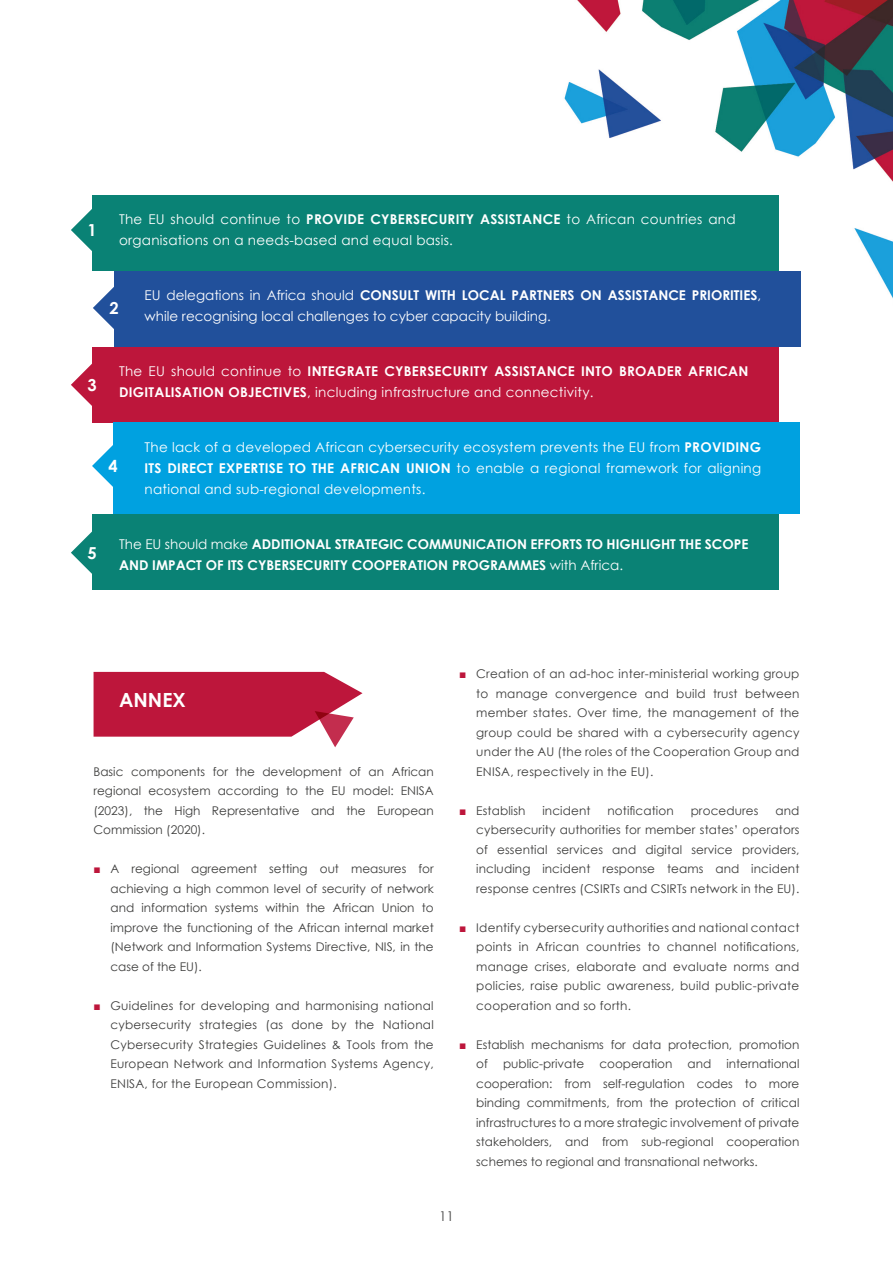
<style>
.page{position:relative;width:893px;height:1263px;background:#fff}
.page>*{position:absolute;margin:0;border:0;box-sizing:border-box;transform-origin:0 0}
.t1{font:700 19.5px "Century Gothic";color:#fff}
.t2{font:700 16.5px "Century Gothic";color:#fff}
.t3{font:13.5px/21px "Century Gothic";letter-spacing:.02em;color:#fff}
.t4{font:700 13.5px/21px "Century Gothic";letter-spacing:.02em;color:#fff}
.t5{font:700 13.5px/21px "Century Gothic";color:#fff}
.t6{font:13.5px/21px "Century Gothic";color:#fff}
.t7{font:13.5px "Century Gothic";color:#4a4a49}
.t8{font:12px/19.5px "Century Gothic";letter-spacing:.01em;color:#3c3c3b;text-align:justify}
.s1{font-weight:700}
.s2{font-weight:400}
.s3{color:#bd163b}
</style>
<div class="page">
<img style="left:564px;top:0;width:329px;height:321px">
<div style="left:92px;top:195px;width:686px;height:76px;background:#0a8275"></div>
<div style="left:92px;top:347px;width:686px;height:76px;background:#bd163b"></div>
<div style="left:92px;top:514px;width:686px;height:76px;background:#0a8275"></div>
<div style="left:113px;top:423px;width:686px;height:91px;background:#00a1e0"></div>
<div style="left:114px;top:271px;width:686px;height:76px;background:#21509b"></div>
<svg style="left:94px;top:672px;width:268px;height:75px"></svg>
<svg style="left:71px;top:209px;width:21px;height:42px"></svg>
<svg style="left:71px;top:364px;width:21px;height:42px"></svg>
<svg style="left:71px;top:531px;width:21px;height:43px"></svg>
<svg style="left:92px;top:445px;width:21px;height:42px"></svg>
<svg style="left:93px;top:287px;width:21px;height:42px"></svg>
<h2 class="t2" style="left:87px;top:218px;width:11px">1</h2>
<p class="t3" style="left:119px;top:208px;width:618px">The EU should continue to <span class="s1">PROVIDE CYBERSECURITY ASSISTANCE</span> to African countries and organisations on a needs-based and equal basis.</p>
<h2 class="t2" style="left:109px;top:295px;width:11px">2</h2>
<p class="t6" style="left:145px;top:284px;width:618px">EU delegations in Africa should <span class="s1">CONSULT WITH LOCAL PARTNERS ON ASSISTANCE PRIORITIES</span>, while recognising local challenges to cyber capacity building.</p>
<h2 class="t2" style="left:87px;top:372px;width:11px">3</h2>
<p class="t4" style="left:119px;top:360px;width:631px"><span class="s2">The EU should continue to</span> INTEGRATE CYBERSECURITY ASSISTANCE INTO BROADER AFRICAN<br>DIGITALISATION OBJECTIVES<span class="s2">, including infrastructure and connectivity.</span></p>
<h2 class="t2" style="left:109px;top:453px;width:11px">4</h2>
<p class="t3" style="left:145px;top:436px;width:618px;text-align:justify">The lack of a developed African cybersecurity ecosystem prevents the EU from <span class="s1">PROVIDING ITS DIRECT EXPERTISE TO THE AFRICAN UNION</span> to enable a regional framework for aligning national and sub-regional developments.</p>
<h2 class="t2" style="left:87px;top:540px;width:11px">5</h2>
<p class="t5" style="left:119px;top:533px;width:631px"><span class="s2">The EU should make</span> ADDITIONAL STRATEGIC COMMUNICATION EFFORTS TO HIGHLIGHT THE SCOPE<br>AND IMPACT OF ITS CYBERSECURITY COOPERATION PROGRAMMES <span class="s2">with Africa.</span></p>
<h1 class="t1" style="left:119px;top:685px;width:68px">ANNEX</h1>
<p class="t8" style="left:94px;top:761px;width:342px">Basic components for the development of an African regional ecosystem according to the EU model: ENISA (2023), the High Representative and the European Commission (2020).</p>
<p class="t8" style="left:111px;top:859px;width:325px;text-indent:-17px"><span class="s3">■</span> A regional agreement setting out measures for achieving a high common level of security of network and information systems within the African Union to improve the functioning of the African internal market (Network and Information Systems Directive, NIS, in the case of the EU).</p>
<p class="t8" style="left:111px;top:995px;width:325px;text-indent:-17px"><span class="s3">■</span> Guidelines for developing and harmonising national cybersecurity strategies (as done by the National Cybersecurity Strategies Guidelines &amp; Tools from the European Network and Information Systems Agency, ENISA, for the European Commission).</p>
<p class="t8" style="left:476px;top:664px;width:325px;text-indent:-17px"><span class="s3">■</span> Creation of an ad-hoc inter-ministerial working group to manage convergence and build trust between member states. Over time, the management of the group could be shared with a cybersecurity agency under the AU (the roles of the Cooperation Group and ENISA, respectively in the EU).</p>
<p class="t8" style="left:459px;top:800px;width:68px"><span class="s3">■</span> Establish</p>
<p class="t8" style="left:542px;top:800px;width:50px">incident</p>
<p class="t8" style="left:607px;top:800px;width:68px">notification</p>
<p class="t8" style="left:691px;top:800px;width:69px">procedures</p>
<p class="t8" style="left:476px;top:800px;width:325px;text-indent:299px">and cybersecurity authorities for member states’ operators of essential services and digital service providers, including incident response teams and incident response centres (CSIRTs and CSIRTs network in the EU).</p>
<p class="t8" style="left:476px;top:917px;width:325px;text-indent:-17px"><span class="s3">■</span> Identify cybersecurity authorities and national contact points in African countries to channel notifications, manage crises, elaborate and evaluate norms and policies, raise public awareness, build public-private cooperation and so forth.</p>
<p class="t8" style="left:476px;top:1034px;width:325px;text-indent:-17px"><span class="s3">■</span> Establish mechanisms for data protection, promotion of</p>
<p class="t8" style="left:476px;top:1054px;width:325px;text-indent:250px">international cooperation: from self-regulation codes to more binding commitments, from the protection of critical infrastructures to a more strategic involvement of private stakeholders, and from sub-regional cooperation schemes to regional and transnational networks.</p>
<p class="t8" style="left:503px;top:1054px;width:83px">public-private</p>
<p class="t8" style="left:599px;top:1054px;width:74px">cooperation</p>
<p class="t8" style="left:687px;top:1054px;width:25px">and</p>
<p class="t7" style="left:439px;top:1207px;width:16px">11</p>
</div>
